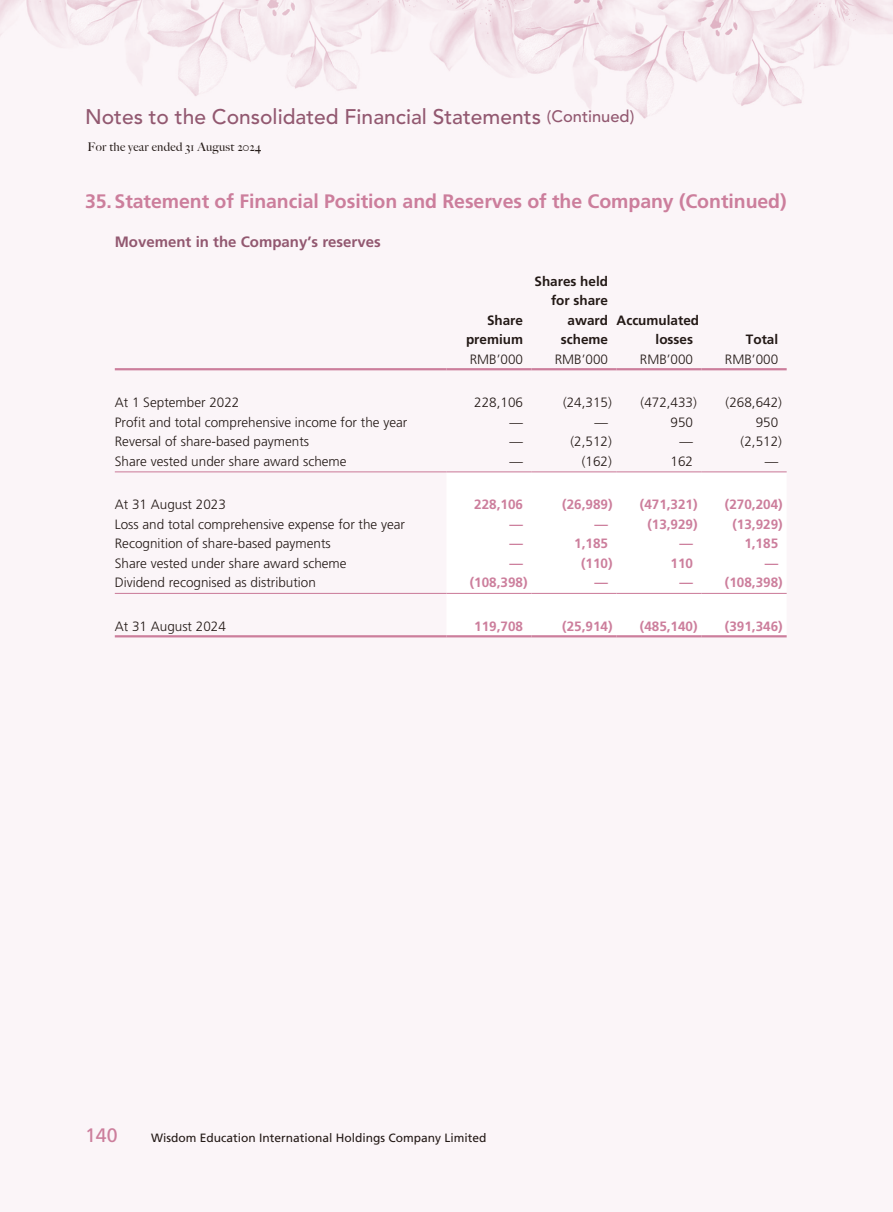
<style>
.page{position:relative;width:893px;height:1212px;background:#fff}
.page>*{position:absolute;margin:0;border:0;box-sizing:border-box;transform-origin:0 0}
.t1{font:500 21px "Avenir LT Std";color:#925870}
.t2{font:700 19.5px "Frutiger LT Std";letter-spacing:-.005em;color:#cc7e9c}
.t3{font:19.5px "Frutiger LT Std";color:#cc7e9c}
.t4{font:700 15px "Frutiger LT Std";color:#925870}
.t5{font:300 13.5px "Frutiger LT Std";color:#231916}
.t6{font:700 13.5px "Frutiger LT Std";color:#cc7e9c}
.t7{font:700 13.5px/19.5px "Frutiger LT Std";color:#231916;text-align:right}
.t8{font:12px "Frutiger LT Std";color:#231916}
.t9{font:500 12px "Big Caslon";letter-spacing:.02em;color:#231916}
.s1{font-size:16.5px}
</style>
<div class="page">
<img style="left:0;top:0;width:893px;height:638px">
<svg style="left:446px;top:472px;width:341px;height:163px"></svg>
<hr style="left:115px;top:368px;width:331px;height:2px;background:#cc7e9c">
<hr style="left:446px;top:368px;width:85px;height:2px;background:#cc7e9c">
<hr style="left:531px;top:368px;width:86px;height:2px;background:#cc7e9c">
<hr style="left:617px;top:368px;width:85px;height:2px;background:#cc7e9c">
<hr style="left:702px;top:368px;width:85px;height:2px;background:#cc7e9c">
<hr style="left:115px;top:471px;width:331px;height:1px;background:#cc7e9c">
<hr style="left:446px;top:471px;width:85px;height:1px;background:#cc7e9c">
<hr style="left:531px;top:471px;width:86px;height:1px;background:#cc7e9c">
<hr style="left:617px;top:471px;width:85px;height:1px;background:#cc7e9c">
<hr style="left:702px;top:471px;width:85px;height:1px;background:#cc7e9c">
<hr style="left:115px;top:593px;width:331px;height:1px;background:#cc7e9c">
<hr style="left:446px;top:593px;width:85px;height:1px;background:#cc7e9c">
<hr style="left:531px;top:593px;width:86px;height:1px;background:#cc7e9c">
<hr style="left:617px;top:593px;width:85px;height:1px;background:#cc7e9c">
<hr style="left:702px;top:593px;width:85px;height:1px;background:#cc7e9c">
<hr style="left:115px;top:635px;width:331px;height:2px;background:#cc7e9c">
<hr style="left:446px;top:635px;width:85px;height:2px;background:#cc7e9c">
<hr style="left:531px;top:635px;width:86px;height:2px;background:#cc7e9c">
<hr style="left:617px;top:635px;width:85px;height:2px;background:#cc7e9c">
<hr style="left:702px;top:635px;width:85px;height:2px;background:#cc7e9c">
<h1 class="t1" style="left:85px;top:106px;width:551px">Notes to the Consolidated Financial Statements <span class="s1">(Continued)</span></h1>
<p class="t9" style="left:88px;top:139px;width:175px">For the year ended 31 August 2024</p>
<h2 class="t2" style="left:85px;top:191px;width:703px">35. Statement of Financial Position and Reserves of the Company (Continued)</h2>
<p class="t4" style="left:115px;top:234px;width:267px">Movement in the Company’s reserves</p>
<p class="t7" style="left:466px;top:311px;width:59px">Share premium</p>
<p class="t7" style="left:535px;top:272px;width:75px">Shares held for share award scheme</p>
<p class="t7" style="left:656px;top:311px;width:45px;text-align:left;text-indent:-39px">Accumulated losses</p>
<p class="t7" style="left:746px;top:330px;width:34px">Total</p>
<p class="t5" style="left:470px;top:352px;width:55px">RMB’000</p>
<p class="t5" style="left:555px;top:352px;width:55px">RMB’000</p>
<p class="t5" style="left:640px;top:352px;width:55px">RMB’000</p>
<p class="t5" style="left:725px;top:352px;width:55px">RMB’000</p>
<p class="t5" style="left:115px;top:396px;width:126px">At 1 September 2022</p>
<p class="t5" style="left:474px;top:396px;width:50px">228,106</p>
<p class="t5" style="left:563px;top:396px;width:50px">(24,315)</p>
<p class="t5" style="left:641px;top:396px;width:58px">(472,433)</p>
<p class="t5" style="left:726px;top:396px;width:58px">(268,642)</p>
<p class="t5" style="left:115px;top:415px;width:294px">Profit and total comprehensive income for the year</p>
<p class="t5" style="left:510px;top:415px;width:15px">—</p>
<p class="t5" style="left:595px;top:415px;width:15px">—</p>
<p class="t5" style="left:671px;top:415px;width:24px">950</p>
<p class="t5" style="left:756px;top:415px;width:24px">950</p>
<p class="t5" style="left:115px;top:435px;width:196px">Reversal of share-based payments</p>
<p class="t5" style="left:509px;top:435px;width:15px">—</p>
<p class="t5" style="left:571px;top:435px;width:43px">(2,512)</p>
<p class="t5" style="left:680px;top:435px;width:15px">—</p>
<p class="t5" style="left:741px;top:435px;width:43px">(2,512)</p>
<p class="t5" style="left:115px;top:454px;width:233px">Share vested under share award scheme</p>
<p class="t5" style="left:510px;top:454px;width:15px">—</p>
<p class="t5" style="left:582px;top:454px;width:32px">(162)</p>
<p class="t5" style="left:671px;top:454px;width:24px">162</p>
<p class="t5" style="left:765px;top:454px;width:15px">—</p>
<p class="t5" style="left:115px;top:498px;width:113px">At 31 August 2023</p>
<p class="t6" style="left:474px;top:498px;width:50px">228,106</p>
<p class="t6" style="left:562px;top:498px;width:52px">(26,989)</p>
<p class="t6" style="left:640px;top:498px;width:59px">(471,321)</p>
<p class="t6" style="left:725px;top:498px;width:59px">(270,204)</p>
<p class="t5" style="left:115px;top:517px;width:292px">Loss and total comprehensive expense for the year</p>
<p class="t6" style="left:509px;top:517px;width:15px">—</p>
<p class="t6" style="left:595px;top:517px;width:15px">—</p>
<p class="t6" style="left:647px;top:517px;width:52px">(13,929)</p>
<p class="t6" style="left:732px;top:517px;width:52px">(13,929)</p>
<p class="t5" style="left:115px;top:537px;width:218px">Recognition of share-based payments</p>
<p class="t6" style="left:509px;top:537px;width:15px">—</p>
<p class="t6" style="left:574px;top:537px;width:35px">1,185</p>
<p class="t6" style="left:680px;top:537px;width:15px">—</p>
<p class="t6" style="left:744px;top:537px;width:35px">1,185</p>
<p class="t5" style="left:115px;top:556px;width:233px">Share vested under share award scheme</p>
<p class="t6" style="left:509px;top:556px;width:15px">—</p>
<p class="t6" style="left:581px;top:556px;width:33px">(110)</p>
<p class="t6" style="left:671px;top:556px;width:24px">110</p>
<p class="t6" style="left:765px;top:556px;width:15px">—</p>
<p class="t5" style="left:115px;top:576px;width:203px">Dividend recognised as distribution</p>
<p class="t6" style="left:470px;top:576px;width:59px">(108,398)</p>
<p class="t6" style="left:595px;top:576px;width:15px">—</p>
<p class="t6" style="left:680px;top:576px;width:105px">— (108,398)</p>
<p class="t5" style="left:115px;top:619px;width:113px">At 31 August 2024</p>
<p class="t6" style="left:474px;top:619px;width:50px">119,708</p>
<p class="t6" style="left:562px;top:619px;width:52px">(25,914)</p>
<p class="t6" style="left:640px;top:619px;width:59px">(485,140)</p>
<p class="t6" style="left:725px;top:619px;width:59px">(391,346)</p>
<h2 class="t3" style="left:85px;top:1126px;width:34px">140</h2>
<p class="t8" style="left:151px;top:1132px;width:337px">Wisdom Education International Holdings Company Limited</p>
</div>
